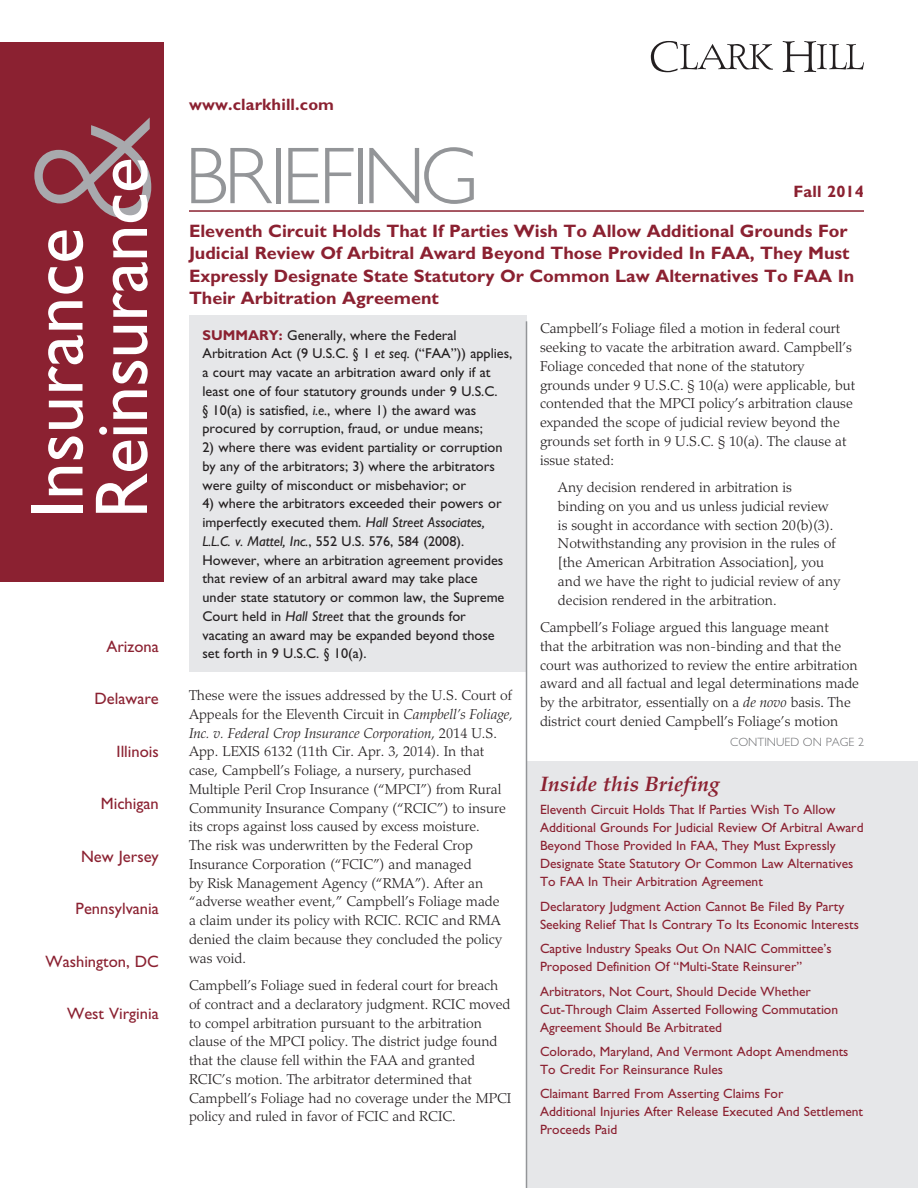
<style>
.page{position:relative;width:918px;height:1188px;background:#fff}
.page>*{position:absolute;margin:0;border:0;box-sizing:border-box;transform-origin:0 0}
.t1{font:300 172.5px "Gill Sans";color:#a8a9ad}
.t2{font:300 81px "Gill Sans";letter-spacing:-.045em;color:#939598}
.t3{font:75px/64.5px "Gill Sans";letter-spacing:-.01em;color:#fff}
.t4{font:21px "Palatino Bold Italic Os F";color:#8b2131}
.t5{font:700 18px/22.5px "Gill Sans";color:#8b2131}
.t6{font:16.5px "Gill Sans";color:#8b2131}
.t7{font:700 16.5px "Gill Sans";letter-spacing:.01em;color:#8b2131}
.t8{font:300 14.25px/18.8px "Palatino";color:#231f20}
.t9{font:14.25px/18.8px "Gill Sans";color:#231f20}
.t10{font:13.5px/18px "Gill Sans";color:#8b2131}
.t11{font:300 12px "Gill Sans";color:#6c6d70}
.s1{font-style:italic}
.s2{font-weight:700;color:#8b2131}
</style>
<div class="page">
<div style="left:189px;top:315px;width:337px;height:357px;background:#e6e7e9"></div>
<hr style="left:189px;top:210px;width:675px;height:2px;background:#8b2131">
<div style="left:0;top:42px;width:163px;height:540px;background:#8b2131"></div>
<div style="left:526px;top:762px;width:392px;height:426px;background:#e6e7e9"></div>
<hr style="left:526px;top:321px;width:1px;height:867px;background:#939598">
<svg style="left:783px;top:41px;width:81px;height:31px"></svg>
<svg style="left:651px;top:41px;width:122px;height:31px"></svg>
<h1 class="t1" style="left:-5px;top:222px;width:108px;rotate:-90deg">&amp;</h1>
<h3 class="t3" style="left:25px;top:519px;width:363px;rotate:-90deg">Insurance<br>Reinsurance</h3>
<p class="t6" style="left:106px;top:637px;width:54px">Arizona</p>
<p class="t6" style="left:95px;top:689px;width:66px">Delaware</p>
<p class="t6" style="left:117px;top:742px;width:44px">Illinois</p>
<p class="t6" style="left:101px;top:794px;width:59px">Michigan</p>
<p class="t6" style="left:81px;top:847px;width:79px">New Jersey</p>
<p class="t6" style="left:76px;top:899px;width:85px">Pennsylvania</p>
<p class="t6" style="left:46px;top:952px;width:115px">Washington, DC</p>
<p class="t6" style="left:67px;top:1004px;width:93px">West Virginia</p>
<p class="t7" style="left:189px;top:95px;width:147px">www.clarkhill.com</p>
<h2 class="t2" style="left:185px;top:131px;width:295px">BRIEFING</h2>
<p class="t7" style="left:794px;top:182px;width:72px">Fall 2014</p>
<p class="t5" style="left:189px;top:220px;width:667px">Eleventh Circuit Holds That If Parties Wish To Allow Additional Grounds For Judicial Review Of Arbitral Award Beyond Those Provided In FAA, They Must Expressly Designate State Statutory Or Common Law Alternatives To FAA In Their Arbitration Agreement</p>
<p class="t8" style="left:540px;top:320px;width:317px">Campbell’s Foliage filed a motion in federal court seeking to vacate the arbitration award. Campbell’s Foliage conceded that none of the statutory grounds under 9 U.S.C. § 10(a) were applicable, but contended that the MPCI policy’s arbitration clause expanded the scope of judicial review beyond the grounds set forth in 9 U.S.C. § 10(a). The clause at issue stated:</p>
<p class="t8" style="left:558px;top:478px;width:284px">Any decision rendered in arbitration is binding on you and us unless judicial review is sought in accordance with section 20(b)(3).<br>Notwithstanding any provision in the rules of [the American Arbitration Association], you and we have the right to judicial review of any decision rendered in the arbitration.</p>
<p class="t8" style="left:540px;top:618px;width:321px">Campbell’s Foliage argued this language meant<br>that the arbitration was non-binding and that the court was authorized to review the entire arbitration award and all factual and legal determinations made by the arbitrator, essentially on a <span class="s1">de novo</span> basis. The district court denied Campbell’s Foliage’s motion</p>
<p class="t9" style="left:202px;top:325px;width:311px"><span class="s2">SUMMARY:</span> Generally, where the Federal Arbitration Act (9 U.S.C. § 1 <span class="s1">et seq.</span> (“FAA”)) applies, a court may vacate an arbitration award only if at least one of four statutory grounds under 9 U.S.C.<br>§ 10(a) is satisfied, <span class="s1">i.e.</span>, where 1) the award was procured by corruption, fraud, or undue means;</p>
<p class="t9" style="left:202px;top:438px;width:302px">2) where there was evident partiality or corruption by any of the arbitrators; 3) where the arbitrators were guilty of misconduct or misbehavior; or</p>
<p class="t9" style="left:202px;top:494px;width:303px">4) where the arbitrators exceeded their powers or imperfectly executed them. <span class="s1">Hall Street Associates, L.L.C. v. Mattel, Inc.</span>, 552 U.S. 576, 584 (2008).<br>However, where an arbitration agreement provides that review of an arbitral award may take place under state statutory or common law, the Supreme Court held in <span class="s1">Hall Street</span> that the grounds for vacating an award may be expanded beyond those set forth in 9 U.S.C. § 10(a).</p>
<p class="t8" style="left:189px;top:686px;width:326px">These were the issues addressed by the U.S. Court of Appeals for the Eleventh Circuit in <span class="s1">Campbell’s Foliage, Inc. v. Federal Crop Insurance Corporation</span>, 2014 U.S.<br>App. LEXIS 6132 (11th Cir. Apr. 3, 2014). In that case, Campbell’s Foliage, a nursery, purchased Multiple Peril Crop Insurance (“MPCI”) from Rural Community Insurance Company (“RCIC”) to insure its crops against loss caused by excess moisture.<br>The risk was underwritten by the Federal Crop Insurance Corporation (“FCIC”) and managed<br>by Risk Management Agency (“RMA”). After an “adverse weather event,” Campbell’s Foliage made<br>a claim under its policy with RCIC. RCIC and RMA denied the claim because they concluded the policy was void.</p>
<p class="t8" style="left:189px;top:976px;width:324px">Campbell’s Foliage sued in federal court for breach of contract and a declaratory judgment. RCIC moved to compel arbitration pursuant to the arbitration clause of the MPCI policy. The district judge found that the clause fell within the FAA and granted RCIC’s motion. The arbitrator determined that Campbell’s Foliage had no coverage under the MPCI policy and ruled in favor of FCIC and RCIC.</p>
<p class="t11" style="left:730px;top:735px;width:135px">CONTINUED ON PAGE 2</p>
<h3 class="t4" style="left:540px;top:771px;width:181px">Inside this Briefing</h3>
<p class="t10" style="left:540px;top:801px;width:325px">Eleventh Circuit Holds That If Parties Wish To Allow Additional Grounds For Judicial Review Of Arbitral Award Beyond Those Provided In FAA, They Must Expressly Designate State Statutory Or Common Law Alternatives To FAA In Their Arbitration Agreement</p>
<p class="t10" style="left:540px;top:897px;width:320px">Declaratory Judgment Action Cannot Be Filed By Party<br>Seeking Relief That Is Contrary To Its Economic Interests</p>
<p class="t10" style="left:540px;top:940px;width:293px">Captive Industry Speaks Out On NAIC Committee’s<br>Proposed Definition Of “Multi-State Reinsurer”</p>
<p class="t10" style="left:540px;top:982px;width:300px">Arbitrators, Not Court, Should Decide Whether<br>Cut-Through Claim Asserted Following Commutation<br>Agreement Should Be Arbitrated</p>
<p class="t10" style="left:540px;top:1043px;width:310px">Colorado, Maryland, And Vermont Adopt Amendments<br>To Credit For Reinsurance Rules</p>
<p class="t10" style="left:540px;top:1085px;width:325px">Claimant Barred From Asserting Claims For<br>Additional Injuries After Release Executed And Settlement<br>Proceeds Paid</p>
</div>
